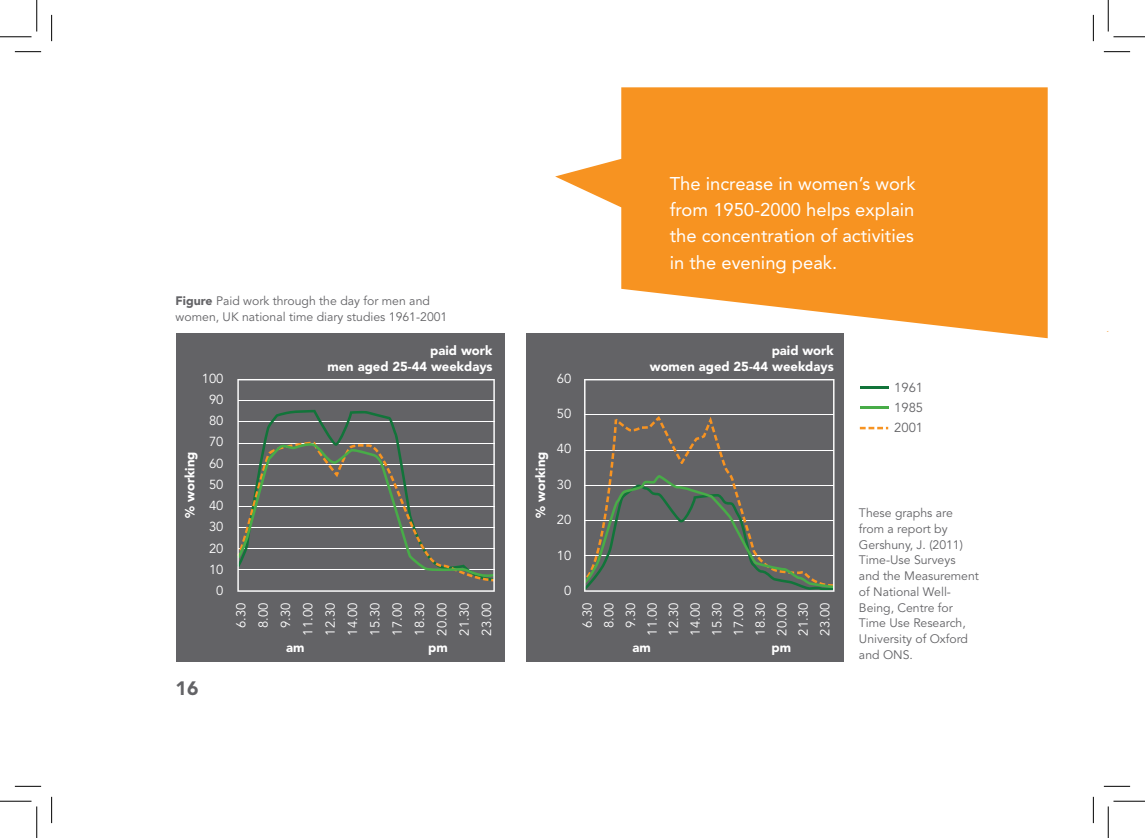
<style>
.page{position:relative;width:1145px;height:838px;background:#fff}
.page>*{position:absolute;margin:0;border:0;box-sizing:border-box;transform-origin:0 0}
.t1{font:900 19.25px "Avenir";color:#636366}
.t2{font:18.38px/26.2px "Avenir";color:#fff;text-align:justify}
.t3{font:13.12px/21.2px "Avenir";color:#fff;text-align:center}
.t4{font:900 13.12px/15.6px "Avenir";color:#fff;text-align:right}
.t5{font:13.12px/20.1px "Avenir";color:#636366;text-align:justify}
.t6{font:12.25px/15.8px "Avenir";color:#636366}
.s1{font-weight:900}
</style>
<div class="page">
<div style="left:527px;top:333px;width:317px;height:329px;background:#636366"></div>
<div style="left:176px;top:333px;width:329px;height:329px;background:#636366"></div>
<svg style="left:237px;top:379px;width:258px;height:212px"></svg>
<svg style="left:584px;top:379px;width:251px;height:212px"></svg>
<hr style="left:860px;top:386px;width:28px;height:3px;background:#12743a">
<hr style="left:860px;top:406px;width:28px;height:3px;background:#48ac48">
<svg style="left:860px;top:427px;width:28px;height:2px"></svg>
<svg style="left:555px;top:87px;width:493px;height:251px;fill:#f79321"></svg>
<svg style="left:15px;top:51px;width:26px;height:1px"></svg>
<svg style="left:1104px;top:51px;width:26px;height:1px"></svg>
<svg style="left:15px;top:786px;width:26px;height:1px"></svg>
<svg style="left:1104px;top:786px;width:26px;height:1px"></svg>
<svg style="left:51px;top:15px;width:1px;height:26px"></svg>
<svg style="left:51px;top:796px;width:1px;height:27px"></svg>
<svg style="left:1093px;top:15px;width:1px;height:26px"></svg>
<svg style="left:1093px;top:796px;width:1px;height:27px"></svg>
<hr style="left:0;top:36px;width:32px;height:1px;background:#000">
<hr style="left:1113px;top:36px;width:32px;height:1px;background:#000">
<hr style="left:0;top:800px;width:32px;height:1px;background:#000">
<hr style="left:1113px;top:800px;width:32px;height:1px;background:#000">
<hr style="left:36px;top:0;width:1px;height:31px;background:#000">
<hr style="left:36px;top:806px;width:1px;height:31px;background:#000">
<hr style="left:1108px;top:0;width:1px;height:31px;background:#000">
<hr style="left:1108px;top:806px;width:1px;height:31px;background:#000">
<p class="t6" style="left:176px;top:294px;width:273px"><span class="s1">Figure</span> Paid work through the day for men and women, UK national time diary studies 1961-2001</p>
<p class="t2" style="left:670px;top:170px;width:247px">The increase in women’s work from 1950-2000 helps explain the concentration of activities in the evening peak.</p>
<p class="t4" style="left:327px;top:342px;width:167px">paid work<br>men aged 25-44 weekdays</p>
<p class="t4" style="left:650px;top:342px;width:185px">paid work<br>women aged 25-44 weekdays</p>
<p class="t3" style="left:202px;top:368px;width:23px">100<br>90<br>80<br>70<br>60</p>
<p class="t3" style="left:557px;top:368px;width:16px">60</p>
<p class="t3" style="left:209px;top:474px;width:16px">50<br>40<br>30<br>20<br>10<br>0</p>
<p class="t3" style="left:557px;top:403px;width:16px">50</p>
<p class="t3" style="left:557px;top:438px;width:16px">40</p>
<p class="t3" style="left:557px;top:474px;width:16px">30</p>
<p class="t3" style="left:557px;top:509px;width:16px">20</p>
<p class="t3" style="left:557px;top:545px;width:16px">10</p>
<p class="t3" style="left:564px;top:580px;width:9px">0</p>
<p class="t4" style="left:182px;top:518px;width:68px;rotate:-90deg">% working</p>
<p class="t4" style="left:533px;top:518px;width:68px;rotate:-90deg">% working</p>
<h1 class="t1" style="left:176px;top:677px;width:24px">16</h1>
<p class="t3" style="left:230px;top:628px;width:27px;line-height:22.4px;text-align:left;rotate:-90deg">6.30<br>8.00</p>
<p class="t3" style="left:298px;top:635px;width:34px;rotate:-90deg">11.00</p>
<p class="t3" style="left:342px;top:635px;width:34px;rotate:-90deg">14.00</p>
<p class="t3" style="left:275px;top:628px;width:27px;rotate:-90deg">9.30</p>
<p class="t3" style="left:320px;top:635px;width:34px;rotate:-90deg">12.30</p>
<p class="t3" style="left:364px;top:635px;width:34px;line-height:22.4px;text-align:justify;rotate:-90deg">15.30<br>17.00<br>18.30<br>20.00<br>21.30<br>23.00</p>
<p class="t4" style="left:286px;top:639px;width:20px">am</p>
<p class="t4" style="left:428px;top:639px;width:21px">pm</p>
<p class="t3" style="left:577px;top:628px;width:27px;text-align:left;rotate:-90deg">6.30<br>8.00</p>
<p class="t3" style="left:642px;top:635px;width:34px;rotate:-90deg">11.00</p>
<p class="t3" style="left:685px;top:635px;width:34px;rotate:-90deg">14.00</p>
<p class="t3" style="left:620px;top:628px;width:27px;rotate:-90deg">9.30</p>
<p class="t3" style="left:664px;top:635px;width:34px;rotate:-90deg">12.30</p>
<p class="t3" style="left:707px;top:635px;width:34px;text-align:justify;rotate:-90deg">15.30<br>17.00<br>18.30<br>20.00<br>21.30<br>23.00</p>
<p class="t4" style="left:632px;top:639px;width:20px">am</p>
<p class="t4" style="left:772px;top:639px;width:21px">pm</p>
<p class="t5" style="left:894px;top:377px;width:31px">1961<br>1985<br>2001</p>
<p class="t6" style="left:859px;top:505px;width:122px">These graphs are from a report by<br>Gershuny, J. (2011)<br>Time-Use Surveys and the Measurement of National Well-<br>Being, Centre for<br>Time Use Research,<br>University of Oxford and ONS.</p>
</div>
